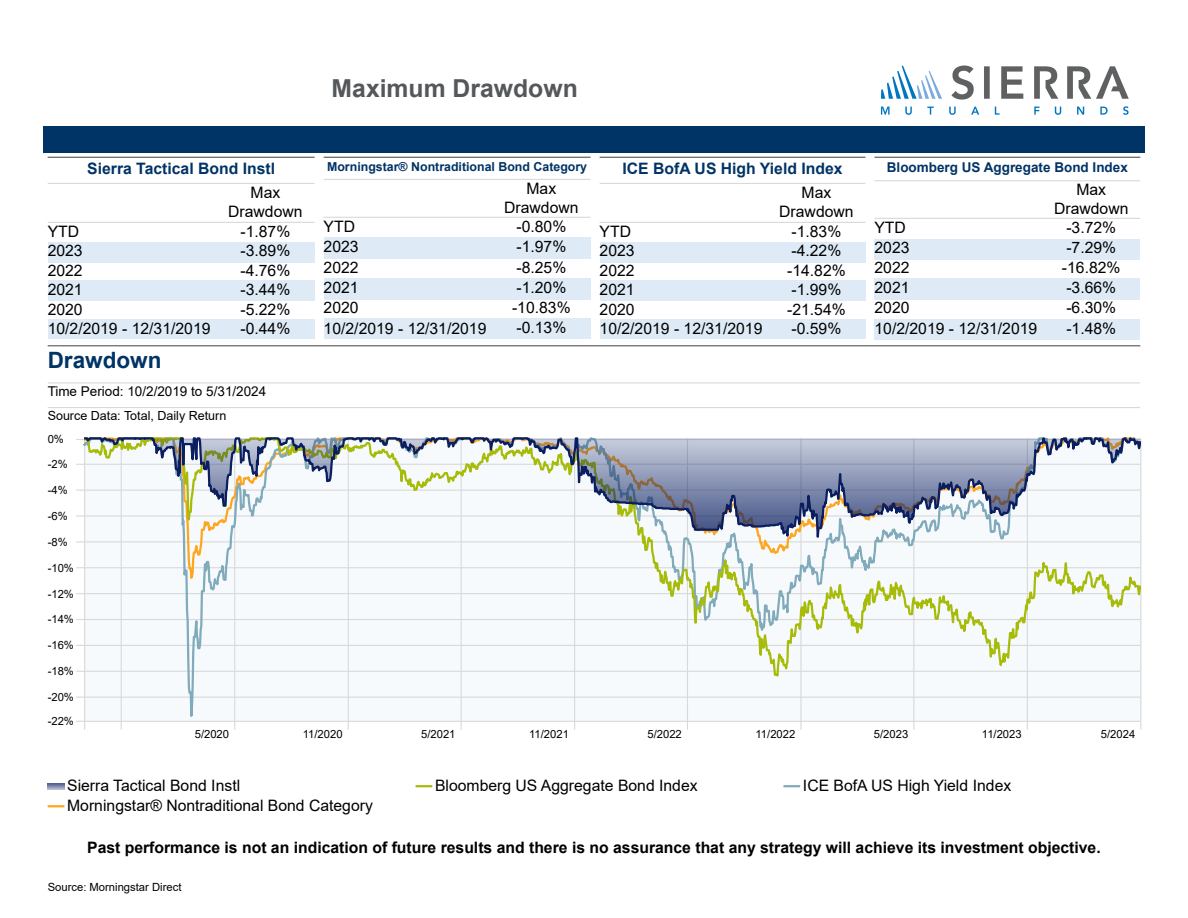
<style>
.page{position:relative;width:1188px;height:918px;background:#fff}
.page>*{position:absolute;margin:0;border:0;box-sizing:border-box;transform-origin:0 0}
.t1{font:700 24.75px "Arial";color:#54585a}
.t2{font:700 22.5px "Arial";color:#036}
.t3{font:15.75px/19.5px "Arial";color:#000}
.t4{font:700 15.75px "Arial";color:#000}
.t5{font:700 15.75px "Arial";color:#036}
.t6{font:13.5px "Arial";color:#000}
.t7{font:700 13.5px "Arial";color:#036}
.t8{font:12.6px "Arial";color:#000}
.t9{font:700 12.3px "Arial";color:#036}
.t10{font:11.25px "Arial";color:#000}
</style>
<div class="page">
<svg style="left:880px;top:65px;width:249px;height:50px"></svg>
<div style="left:43px;top:126px;width:1102px;height:27px;background:#036"></div>
<hr style="left:48px;top:157px;width:267px;height:1px;background:#54585a">
<hr style="left:48px;top:183px;width:267px;height:1px;background:#d9d9d9">
<div style="left:48px;top:242px;width:266px;height:20px;background:#deebf6"></div>
<div style="left:48px;top:281px;width:266px;height:20px;background:#deebf6"></div>
<div style="left:48px;top:320px;width:266px;height:19px;background:#deebf6"></div>
<hr style="left:48px;top:222px;width:267px;height:1px;background:#d9d9d9">
<hr style="left:324px;top:157px;width:267px;height:1px;background:#54585a">
<hr style="left:324px;top:179px;width:267px;height:1px;background:#d9d9d9">
<div style="left:324px;top:238px;width:266px;height:21px;background:#deebf6"></div>
<div style="left:324px;top:278px;width:266px;height:21px;background:#deebf6"></div>
<div style="left:324px;top:319px;width:266px;height:20px;background:#deebf6"></div>
<hr style="left:324px;top:217px;width:267px;height:1px;background:#d9d9d9">
<hr style="left:600px;top:157px;width:265px;height:1px;background:#54585a">
<hr style="left:600px;top:183px;width:265px;height:1px;background:#d9d9d9">
<div style="left:600px;top:242px;width:265px;height:20px;background:#deebf6"></div>
<div style="left:600px;top:281px;width:265px;height:20px;background:#deebf6"></div>
<div style="left:600px;top:320px;width:265px;height:19px;background:#deebf6"></div>
<hr style="left:600px;top:222px;width:265px;height:1px;background:#d9d9d9">
<hr style="left:874px;top:157px;width:266px;height:1px;background:#54585a">
<hr style="left:874px;top:180px;width:266px;height:1px;background:#d9d9d9">
<div style="left:875px;top:239px;width:265px;height:21px;background:#deebf6"></div>
<div style="left:875px;top:279px;width:265px;height:21px;background:#deebf6"></div>
<div style="left:875px;top:319px;width:265px;height:20px;background:#deebf6"></div>
<hr style="left:874px;top:218px;width:266px;height:1px;background:#d9d9d9">
<hr style="left:48px;top:345px;width:1092px;height:1px;background:#54585a">
<hr style="left:48px;top:382px;width:1092px;height:1px;background:#d9d9d9">
<hr style="left:48px;top:407px;width:1092px;height:1px;background:#d9d9d9">
<svg style="left:800px;top:722px;width:2px;height:8px"></svg>
<hr style="left:1140px;top:438px;width:1px;height:284px;background:#d9d9d9">
<svg style="left:76px;top:721px;width:9px;height:9px"></svg>
<svg style="left:81px;top:439px;width:1059px;height:283px"></svg>
<svg style="left:82px;top:573px;width:1058px;height:115px"></svg>
<svg style="left:82px;top:437px;width:1058px;height:136px"></svg>
<svg style="left:84px;top:438px;width:1056px;height:99px"></svg>
<svg style="left:48px;top:783px;width:16px;height:7px"></svg>
<svg style="left:416px;top:785px;width:16px;height:2px"></svg>
<svg style="left:783px;top:785px;width:17px;height:2px"></svg>
<svg style="left:48px;top:805px;width:16px;height:2px"></svg>
<h1 class="t1" style="left:332px;top:71px;width:248px">Maximum Drawdown</h1>
<p class="t5" style="left:87px;top:157px;width:189px">Sierra Tactical Bond Instl</p>
<p class="t3" style="left:228px;top:183px;width:76px;line-height:18.9px;text-align:center">Max<br>Drawdown</p>
<p class="t3" style="left:48px;top:221px;width:164px">YTD<br>2023<br>2022<br>2021<br>2020<br>10/2/2019 - 12/31/2019</p>
<p class="t3" style="left:240px;top:221px;width:51px;text-align:justify">-1.87% -3.89% -4.76% -3.44% -5.22% -0.44%</p>
<h2 class="t2" style="left:48px;top:345px;width:115px">Drawdown</h2>
<p class="t6" style="left:48px;top:382px;width:220px">Time Period: 10/2/2019 to 5/31/2024</p>
<p class="t8" style="left:48px;top:407px;width:180px">Source Data: Total, Daily Return</p>
<p class="t10" style="left:48px;top:432px;width:18px">0%</p>
<p class="t10" style="left:48px;top:456px;width:22px">-2%</p>
<p class="t10" style="left:48px;top:482px;width:22px">-4%</p>
<p class="t10" style="left:48px;top:508px;width:22px">-6%</p>
<p class="t10" style="left:48px;top:534px;width:22px">-8%</p>
<p class="t10" style="left:48px;top:560px;width:28px">-10%</p>
<p class="t10" style="left:48px;top:586px;width:28px">-12%</p>
<p class="t10" style="left:48px;top:612px;width:28px">-14%</p>
<p class="t10" style="left:48px;top:638px;width:28px">-16%</p>
<p class="t10" style="left:48px;top:663px;width:28px">-18%</p>
<p class="t10" style="left:48px;top:689px;width:28px">-20%</p>
<p class="t10" style="left:48px;top:714px;width:28px">-22%</p>
<p class="t9" style="left:327px;top:158px;width:262px">Morningstar® Nontraditional Bond Category</p>
<p class="t3" style="left:504px;top:179px;width:76px;line-height:18.9px;text-align:center">Max<br>Drawdown</p>
<p class="t3" style="left:324px;top:216px;width:164px;line-height:20.2px">YTD<br>2023<br>2022<br>2021<br>2020<br>10/2/2019 - 12/31/2019</p>
<p class="t3" style="left:512px;top:216px;width:60px;line-height:20.2px">-0.80% -1.97% -8.25% -1.20% -10.83% -0.13%</p>
<p class="t5" style="left:623px;top:157px;width:222px">ICE BofA US High Yield Index</p>
<p class="t3" style="left:779px;top:183px;width:76px;line-height:18.9px;text-align:center">Max<br>Drawdown</p>
<p class="t3" style="left:600px;top:221px;width:164px">YTD<br>2023<br>2022<br>2021<br>2020<br>10/2/2019 - 12/31/2019</p>
<p class="t3" style="left:787px;top:221px;width:60px">-1.83% -4.22% -14.82% -1.99% -21.54% -0.59%</p>
<p class="t7" style="left:887px;top:157px;width:243px">Bloomberg US Aggregate Bond Index</p>
<p class="t3" style="left:1054px;top:180px;width:76px;line-height:18.9px;text-align:center">Max<br>Drawdown</p>
<p class="t3" style="left:874px;top:217px;width:164px;line-height:20.1px">YTD<br>2023<br>2022<br>2021<br>2020<br>10/2/2019 - 12/31/2019</p>
<p class="t3" style="left:1062px;top:217px;width:60px;line-height:20.1px">-3.72% -7.29% -16.82% -3.66% -6.30% -1.48%</p>
<p class="t10" style="left:195px;top:726px;width:36px">5/2020</p>
<p class="t10" style="left:303px;top:726px;width:41px">11/2020</p>
<p class="t10" style="left:421px;top:726px;width:36px">5/2021</p>
<p class="t10" style="left:529px;top:726px;width:41px">11/2021</p>
<p class="t10" style="left:648px;top:726px;width:36px">5/2022</p>
<p class="t10" style="left:756px;top:726px;width:41px">11/2022</p>
<p class="t10" style="left:874px;top:726px;width:36px">5/2023</p>
<p class="t10" style="left:982px;top:726px;width:41px">11/2023</p>
<p class="t10" style="left:1101px;top:726px;width:36px">5/2024</p>
<p class="t3" style="left:67px;top:776px;width:175px">Sierra Tactical Bond Instl</p>
<p class="t3" style="left:435px;top:776px;width:264px">Bloomberg US Aggregate Bond Index</p>
<p class="t3" style="left:803px;top:776px;width:210px">ICE BofA US High Yield Index</p>
<p class="t3" style="left:67px;top:796px;width:307px">Morningstar® Nontraditional Bond Category</p>
<p class="t4" style="left:87px;top:836px;width:1015px">Past performance is not an indication of future results and there is no assurance that any strategy will achieve its investment objective.</p>
<p class="t10" style="left:48px;top:879px;width:135px">Source: Morningstar Direct</p>
</div>
